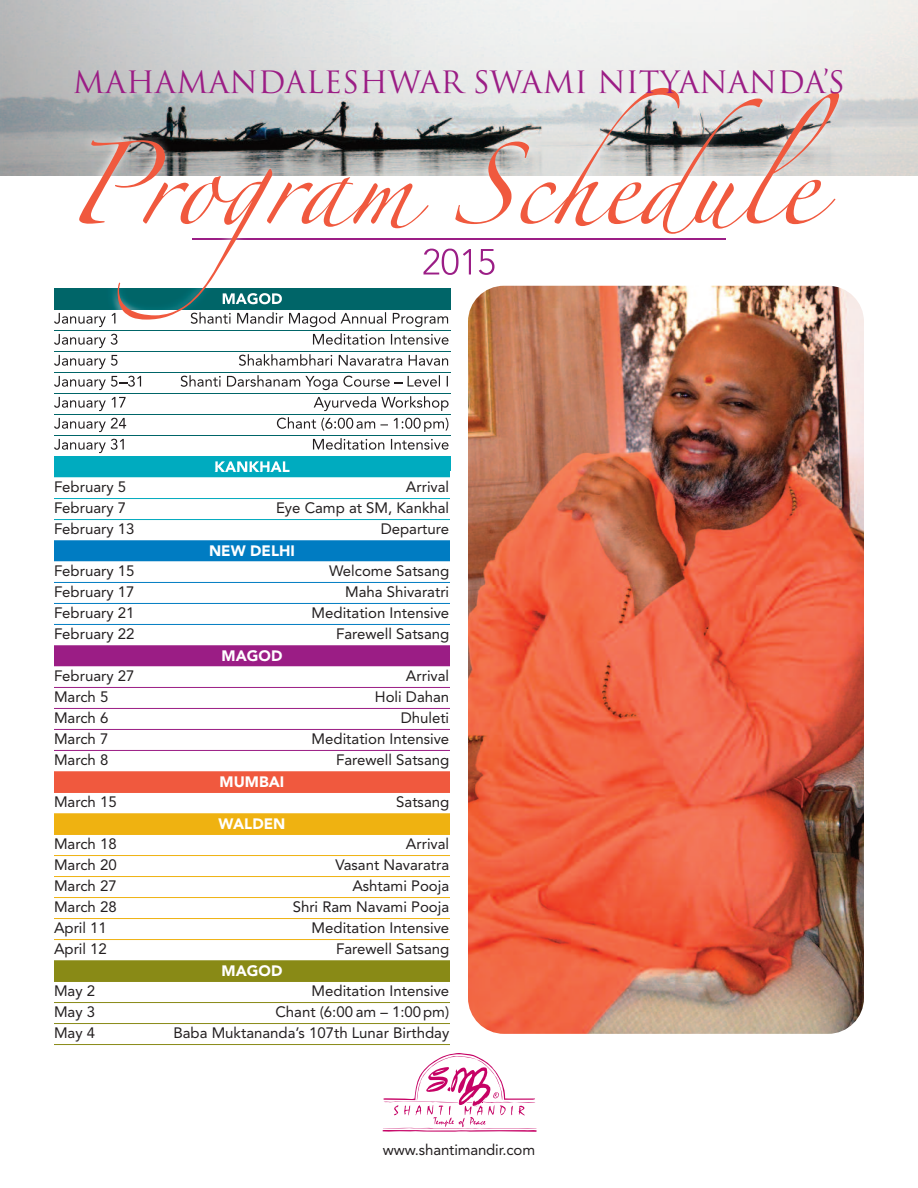
<style>
.page{position:relative;width:918px;height:1188px;background:#fff}
.page>*{position:absolute;margin:0;border:0;box-sizing:border-box;transform-origin:0 0}
.t1{font:73.5px "Zapfino";color:#f0593e}
.t2{font:30px "Trajan";color:#9b1d85}
.t3{font:15px "Avenir";color:#231f20}
.t4{font:900 15px "Avenir";color:#fff}
.s1{font-size:78px}
</style>
<div class="page">
<div style="left:54px;top:456px;width:396px;height:21px;background:#00aabe"></div>
<hr style="left:54px;top:498px;width:396px;height:1px;background:#00aabe">
<hr style="left:54px;top:519px;width:396px;height:1px;background:#00aabe">
<div style="left:54px;top:540px;width:396px;height:21px;background:#007cc2"></div>
<hr style="left:54px;top:582px;width:396px;height:1px;background:#007cc2">
<hr style="left:54px;top:603px;width:396px;height:1px;background:#007cc2">
<hr style="left:54px;top:624px;width:396px;height:1px;background:#007cc2">
<div style="left:54px;top:645px;width:396px;height:21px;background:#9b1d85"></div>
<hr style="left:54px;top:687px;width:396px;height:1px;background:#9b1d85">
<hr style="left:54px;top:708px;width:396px;height:1px;background:#9b1d85">
<hr style="left:54px;top:729px;width:396px;height:1px;background:#9b1d85">
<hr style="left:54px;top:750px;width:396px;height:1px;background:#9b1d85">
<div style="left:54px;top:771px;width:396px;height:21px;background:#f0593e"></div>
<hr style="left:54px;top:792px;width:396px;height:1px;background:#f0593e">
<div style="left:54px;top:813px;width:396px;height:21px;background:#efb211"></div>
<hr style="left:54px;top:834px;width:396px;height:1px;background:#efb211">
<hr style="left:54px;top:855px;width:396px;height:1px;background:#efb211">
<hr style="left:54px;top:876px;width:396px;height:1px;background:#efb211">
<hr style="left:54px;top:897px;width:396px;height:1px;background:#efb211">
<hr style="left:54px;top:918px;width:396px;height:1px;background:#efb211">
<hr style="left:54px;top:939px;width:396px;height:1px;background:#efb211">
<div style="left:54px;top:960px;width:396px;height:21px;background:#898a16"></div>
<hr style="left:54px;top:981px;width:396px;height:1px;background:#898a16">
<hr style="left:54px;top:1002px;width:396px;height:1px;background:#898a16">
<hr style="left:54px;top:1023px;width:396px;height:1px;background:#898a16">
<hr style="left:54px;top:1044px;width:396px;height:1px;background:#898a16">
<svg style="left:382px;top:1053px;width:155px;height:79px"></svg>
<img style="left:0;top:0;width:918px;height:470px">
<img style="left:54px;top:288px;width:396px;height:21px">
<img style="left:223px;top:293px;width:59px;height:11px">
<img style="left:54px;top:312px;width:184px;height:15px">
<img style="left:54px;top:330px;width:396px;height:1px">
<img style="left:54px;top:333px;width:304px;height:15px">
<img style="left:54px;top:351px;width:396px;height:1px">
<img style="left:54px;top:354px;width:230px;height:15px">
<img style="left:54px;top:372px;width:396px;height:1px">
<img style="left:54px;top:376px;width:52px;height:14px">
<svg style="left:111px;top:376px;width:16px;height:11px"></svg>
<img style="left:128px;top:375px;width:142px;height:12px">
<img style="left:408px;top:375px;width:40px;height:12px">
<img style="left:54px;top:393px;width:396px;height:1px">
<img style="left:54px;top:396px;width:321px;height:15px">
<img style="left:54px;top:414px;width:396px;height:1px">
<img style="left:54px;top:417px;width:262px;height:15px">
<img style="left:356px;top:418px;width:65px;height:11px">
<img style="left:424px;top:418px;width:24px;height:14px">
<img style="left:54px;top:435px;width:396px;height:1px">
<img style="left:54px;top:438px;width:303px;height:15px">
<img style="left:54px;top:456px;width:396px;height:14px">
<img style="left:215px;top:461px;width:75px;height:9px">
<img style="left:192px;top:238px;width:534px;height:1px">
<img style="left:423px;top:249px;width:36px;height:26px">
<img style="left:463px;top:249px;width:8px;height:25px">
<img style="left:479px;top:249px;width:16px;height:26px">
<img style="left:468px;top:286px;width:396px;height:748px;border-radius:36px">
<h2 class="t2" style="left:73px;top:65px;width:774px">MAHAMANDALESHWAR SWAMI NITYANANDA’S</h2>
<h1 class="t1" style="left:64px;top:154px;width:776px">Program Sched<span class="s1">ule</span></h1>
<p class="t4" style="left:214px;top:454px;width:77px">KANKHAL</p>
<p class="t3" style="left:54px;top:480px;width:74px">February 5</p>
<p class="t3" style="left:406px;top:480px;width:45px">Arrival</p>
<p class="t3" style="left:54px;top:501px;width:74px">February 7</p>
<p class="t3" style="left:276px;top:501px;width:175px">Eye Camp at SM, Kankhal</p>
<p class="t3" style="left:54px;top:522px;width:82px">February 13</p>
<p class="t3" style="left:381px;top:522px;width:70px">Departure</p>
<p class="t4" style="left:209px;top:538px;width:87px">NEW DELHI</p>
<p class="t3" style="left:54px;top:564px;width:82px">February 15</p>
<p class="t3" style="left:329px;top:564px;width:122px">Welcome Satsang</p>
<p class="t3" style="left:54px;top:585px;width:82px">February 17</p>
<p class="t3" style="left:345px;top:585px;width:106px">Maha Shivaratri</p>
<p class="t3" style="left:54px;top:606px;width:82px">February 21</p>
<p class="t3" style="left:312px;top:606px;width:139px">Meditation Intensive</p>
<p class="t3" style="left:54px;top:627px;width:82px">February 22</p>
<p class="t3" style="left:336px;top:627px;width:115px">Farewell Satsang</p>
<p class="t4" style="left:222px;top:643px;width:62px">MAGOD</p>
<p class="t3" style="left:54px;top:669px;width:82px">February 27</p>
<p class="t3" style="left:406px;top:669px;width:45px">Arrival</p>
<p class="t3" style="left:54px;top:690px;width:56px">March 5</p>
<p class="t3" style="left:375px;top:690px;width:76px">Holi Dahan</p>
<p class="t3" style="left:54px;top:711px;width:56px">March 6</p>
<p class="t3" style="left:401px;top:711px;width:50px">Dhuleti</p>
<p class="t3" style="left:54px;top:732px;width:56px">March 7</p>
<p class="t3" style="left:312px;top:732px;width:139px">Meditation Intensive</p>
<p class="t3" style="left:54px;top:753px;width:56px">March 8</p>
<p class="t3" style="left:336px;top:753px;width:115px">Farewell Satsang</p>
<p class="t4" style="left:220px;top:769px;width:66px">MUMBAI</p>
<p class="t3" style="left:54px;top:795px;width:64px">March 15</p>
<p class="t3" style="left:396px;top:795px;width:55px">Satsang</p>
<p class="t4" style="left:219px;top:811px;width:68px">WALDEN</p>
<p class="t3" style="left:54px;top:837px;width:64px">March 18</p>
<p class="t3" style="left:406px;top:837px;width:45px">Arrival</p>
<p class="t3" style="left:54px;top:858px;width:64px">March 20</p>
<p class="t3" style="left:335px;top:858px;width:115px">Vasant Navaratra</p>
<p class="t3" style="left:54px;top:879px;width:64px">March 27</p>
<p class="t3" style="left:352px;top:879px;width:98px">Ashtami Pooja</p>
<p class="t3" style="left:54px;top:900px;width:64px">March 28</p>
<p class="t3" style="left:293px;top:900px;width:158px">Shri Ram Navami Pooja</p>
<p class="t3" style="left:54px;top:921px;width:54px">April 11</p>
<p class="t3" style="left:312px;top:921px;width:139px">Meditation Intensive</p>
<p class="t3" style="left:54px;top:942px;width:54px">April 12</p>
<p class="t3" style="left:336px;top:942px;width:115px">Farewell Satsang</p>
<p class="t4" style="left:222px;top:958px;width:62px">MAGOD</p>
<p class="t3" style="left:54px;top:984px;width:43px">May 2</p>
<p class="t3" style="left:312px;top:984px;width:139px">Meditation Intensive</p>
<p class="t3" style="left:54px;top:1005px;width:43px">May 3</p>
<p class="t3" style="left:275px;top:1005px;width:175px">Chant (6:00 am – 1:00pm)</p>
<p class="t3" style="left:54px;top:1026px;width:43px">May 4</p>
<p class="t3" style="left:173px;top:1026px;width:277px">Baba Muktananda’s 107th Lunar Birthday</p>
<p class="t3" style="left:383px;top:1138px;width:154px">www.shantimandir.com</p>
</div>
